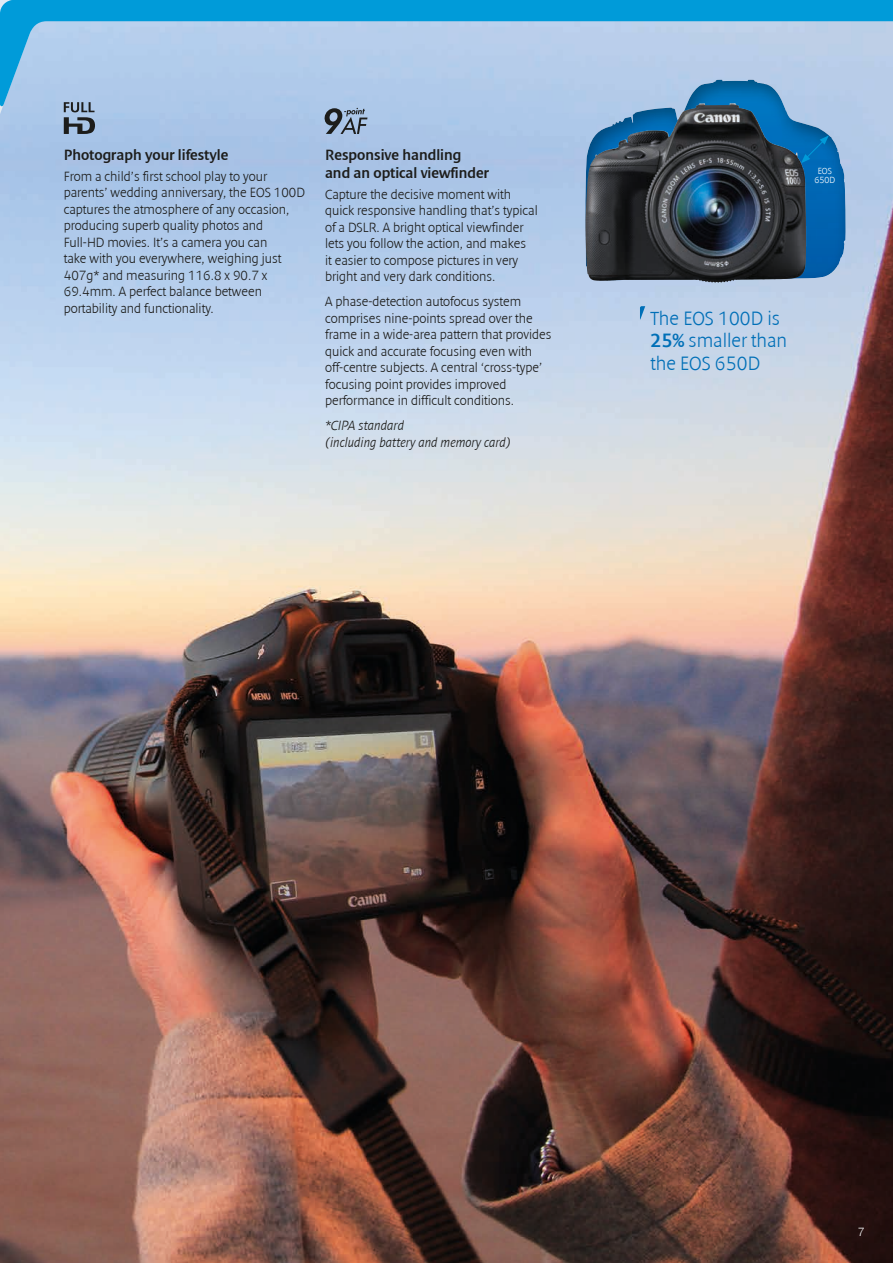
<style>
.page{position:relative;width:893px;height:1263px;background:#fff}
.page>*{position:absolute;margin:0;border:0;box-sizing:border-box;transform-origin:0 0}
.t1{font:300 19.5px/22.5px "Denda New";color:#006fb7}
.t2{font:15px/18px "Denda New";color:#1d1d1b}
.t3{font:300 13.5px/16.5px "Denda New";color:#1d1d1b}
.t4{font:italic 300 13.5px/16.5px "Denda New";color:#1d1d1b}
.t5{font:300 12px "Denda New";color:#fff}
.t6{font:300 9px/9px "Denda New";color:#fff;text-align:center}
.s1{font-weight:400}
</style>
<div class="page">
<img style="left:0;top:106px;width:893px;height:1157px">
<img style="left:0;top:106px;width:42px;height:8px">
<svg style="left:0;top:0;width:893px;height:106px;background:#96c4e7"></svg>
<div style="left:10px;top:0;width:883px;height:8px;background:#009bd9"></div>
<svg style="left:324px;top:108px;width:43px;height:26px"></svg>
<svg style="left:64px;top:102px;width:31px;height:32px"></svg>
<div style="left:584px;top:78px;width:263px;height:202px;background:#1d1d1b;opacity:.4"></div>
<img style="left:673px;top:103px;width:57px;height:27px">
<svg style="left:801px;top:135px;width:28px;height:28px"></svg>
<svg style="left:640px;top:306px;width:5px;height:13px"></svg>
<p class="t2" style="left:64px;top:146px;width:166px">Photograph your lifestyle</p>
<p class="t3" style="left:64px;top:168px;width:243px">From a child’s first school play to your parents’ wedding anniversary, the EOS 100D captures the atmosphere of any occasion, producing superb quality photos and Full-HD movies. It’s a camera you can<br>take with you everywhere, weighing just 407g* and measuring 116.8 x 90.7 x 69.4mm. A perfect balance between portability and functionality.</p>
<p class="t2" style="left:325px;top:146px;width:165px">Responsive handling and an optical viewfinder</p>
<p class="t3" style="left:325px;top:186px;width:214px">Capture the decisive moment with quick responsive handling that’s typical of a DSLR. A bright optical viewfinder lets you follow the action, and makes<br>it easier to compose pictures in very bright and very dark conditions.</p>
<p class="t3" style="left:325px;top:293px;width:228px">A phase-detection autofocus system comprises nine-points spread over the frame in a wide-area pattern that provides quick and accurate focusing even with off-centre subjects. A central ‘cross‑type’ focusing point provides improved performance in difficult conditions.</p>
<p class="t4" style="left:325px;top:417px;width:187px">*CIPA standard<br>(including battery and memory card)</p>
<p class="t6" style="left:814px;top:167px;width:22px">EOS<br>650D</p>
<h1 class="t1" style="left:651px;top:307px;width:138px">The EOS 100D is<br><span class="s1">25%</span> smaller than the EOS 650D</h1>
<p class="t5" style="left:858px;top:1225px;width:8px">7</p>
</div>
